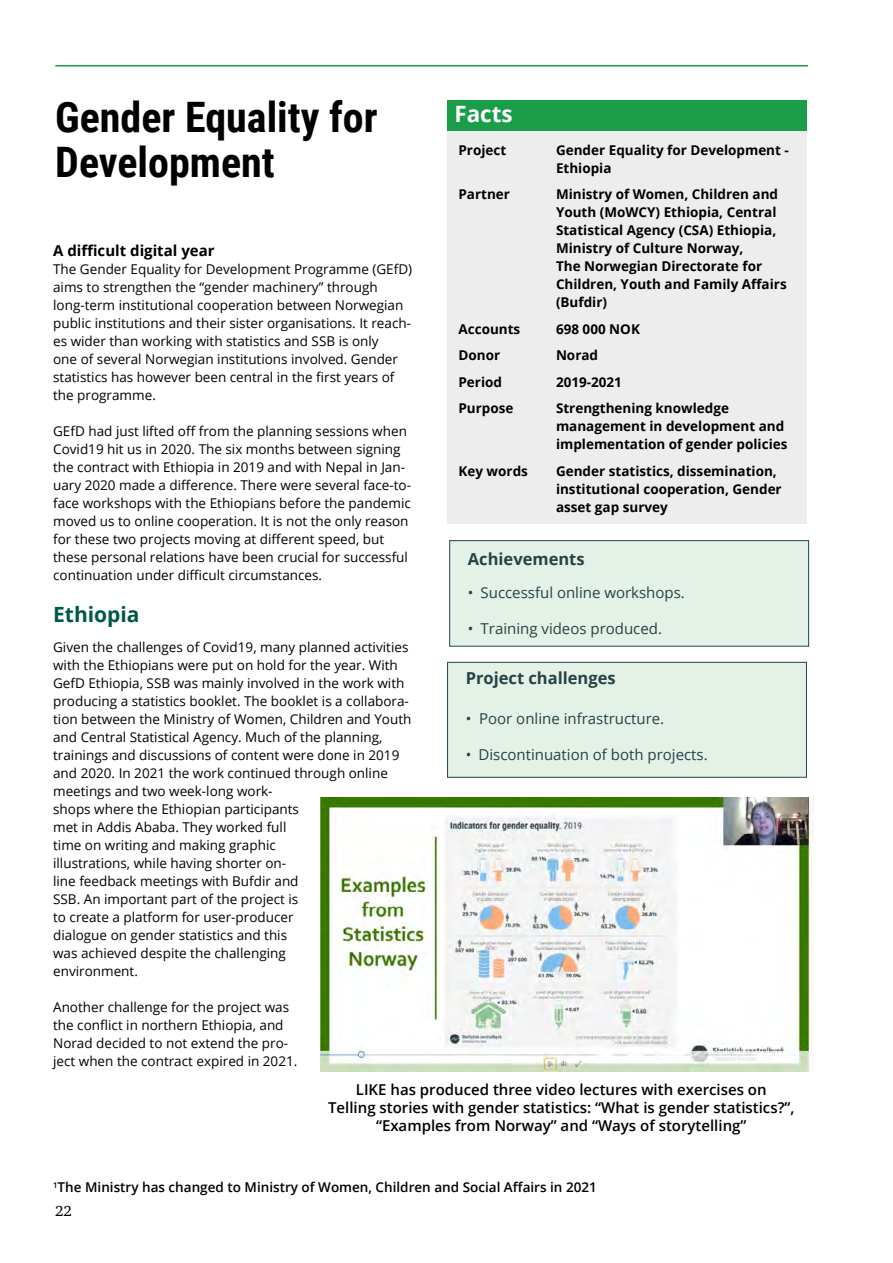
<style>
.page{position:relative;width:893px;height:1263px;background:#fff}
.page>*{position:absolute;margin:0;border:0;box-sizing:border-box;transform-origin:0 0}
.Prosjekt_LAND{font:700 42px/45px "Roboto Condensed";color:#000}
.Facts_tittel_hvit{font:700 22.5px "Open Sans";color:#fff}
.Overskrift_14_pkt{font:700 21px "Open Sans";color:#005847}
.Faktaboks_overskrift{font:700 16.5px "Open Sans";color:#274247}
.Bildetekst{font:600 15px/18px "Open Sans";color:#000;text-align:center}
.Achievments_Projects{font:15px "Open Sans";color:#274247}
.Overskrift2{font:700 15px "Open Sans";color:#000}
.t1{font:15px "Charter ITC Std";color:#000}
.t2{font:13.5px/18px "Open Sans";color:#000}
.Faktaboks_tekst{font:700 13.5px/18px "Open Sans";color:#000}
.t3{font:600 13.5px "Open Sans";color:#000}
</style>
<div class="page">
<hr style="left:55px;top:65px;width:753px;height:1px;background:#1a9d49">
<div style="left:449px;top:540px;width:360px;height:106px;background:#e3f1e6;border:1px solid #21454f"></div>
<div style="left:447px;top:662px;width:360px;height:115px;background:#e3f1e6;border:1px solid #21454f"></div>
<img style="left:320px;top:798px;width:493px;height:273px">
<div style="left:448px;top:124px;width:359px;height:399px;background:#ededee"></div>
<div style="left:447px;top:101px;width:360px;height:30px;background:#1a9d49"></div>
<p class="Prosjekt_LAND" style="left:55px;top:93px;width:324px">Gender Equality for<br>Development</p>
<p class="Overskrift2" style="left:53px;top:240px;width:163px">A difficult digital year</p>
<p class="t2" style="left:53px;top:260px;width:361px">The Gender Equality for Development Programme (GEfD) aims to strengthen the “gender machinery” through long-term institutional cooperation between Norwegian public institutions and their sister organisations. It reach&shy;es wider than working with statistics and SSB is only<br>one of several Norwegian institutions involved. Gender statistics has however been central in the first years of the programme.</p>
<p class="t2" style="left:53px;top:422px;width:359px">GEfD had just lifted off from the planning sessions when Covid19 hit us in 2020. The six months between signing the contract with Ethiopia in 2019 and with Nepal in Jan&shy;uary 2020 made a difference. There were several face-to&shy;face workshops with the Ethiopians before the pandemic moved us to online cooperation. It is not the only reason for these two projects moving at different speed, but these personal relations have been crucial for successful continuation under difficult circumstances.</p>
<p class="Overskrift_14_pkt" style="left:53px;top:599px;width:88px">Ethiopia</p>
<p class="t2" style="left:53px;top:638px;width:360px">Given the challenges of Covid19, many planned activities with the Ethiopians were put on hold for the year. With GefD Ethiopia, SSB was mainly involved in the work with producing a statistics booklet. The booklet is a collabora&shy;tion between the Ministry of Women, Children and Youth and Central Statistical Agency. Much of the planning, trainings and discussions of content were done in 2019 and 2020. In 2021 the work continued through online meetings and two week-long work-<br>shops where the Ethiopian participants<br>met in Addis Ababa. They worked full<br>time on writing and making graphic<br>illustrations, while having shorter on-<br>line feedback meetings with Bufdir and<br>SSB. An important part of the project is<br>to create a platform for user-producer<br>dialogue on gender statistics and this<br>was achieved despite the challenging<br>environment.</p>
<p class="t2" style="left:53px;top:998px;width:246px">Another challenge for the project was the conflict in northern Ethiopia, and Norad decided to not extend the pro&shy;ject when the contract expired in 2021.</p>
<p class="Facts_tittel_hvit" style="left:454px;top:98px;width:60px">Facts</p>
<p class="Facts_tittel_hvit" style="left:457px;top:101px;width:60px">Facts</p>
<p class="Faktaboks_tekst" style="left:458px;top:141px;width:49px">Project</p>
<p class="Faktaboks_tekst" style="left:556px;top:141px;width:234px">Gender Equality for Development -<br>Ethiopia</p>
<p class="Faktaboks_tekst" style="left:458px;top:185px;width:53px">Partner</p>
<p class="Faktaboks_tekst" style="left:556px;top:185px;width:232px">Ministry of Women, Children and<br>Youth (MoWCY) Ethiopia, Central<br>Statistical Agency (CSA) Ethiopia,<br>Ministry of Culture Norway,<br>The Norwegian Directorate for<br>Children, Youth and Family Affairs (Bufdir)</p>
<p class="Faktaboks_tekst" style="left:458px;top:320px;width:63px">Accounts</p>
<p class="Faktaboks_tekst" style="left:556px;top:320px;width:85px">698 000 NOK</p>
<p class="Faktaboks_tekst" style="left:458px;top:346px;width:43px">Donor</p>
<p class="Faktaboks_tekst" style="left:556px;top:346px;width:44px">Norad</p>
<p class="Faktaboks_tekst" style="left:458px;top:373px;width:45px">Period</p>
<p class="Faktaboks_tekst" style="left:556px;top:373px;width:68px">2019-2021</p>
<p class="Faktaboks_tekst" style="left:458px;top:399px;width:57px">Purpose</p>
<p class="Faktaboks_tekst" style="left:556px;top:399px;width:233px">Strengthening knowledge management in development and implementation of gender policies</p>
<p class="Faktaboks_tekst" style="left:458px;top:462px;width:71px">Key words</p>
<p class="Faktaboks_tekst" style="left:556px;top:462px;width:227px">Gender statistics, dissemination, institutional cooperation, Gender asset gap survey</p>
<p class="Faktaboks_overskrift" style="left:468px;top:547px;width:118px">Achievements</p>
<p class="Achievments_Projects" style="left:468px;top:582px;width:219px">• Successful online workshops.</p>
<p class="Achievments_Projects" style="left:468px;top:618px;width:196px">• Training videos produced.</p>
<p class="Faktaboks_overskrift" style="left:466px;top:667px;width:152px">Project challenges</p>
<p class="Achievments_Projects" style="left:466px;top:708px;width:200px">• Poor online infrastructure.</p>
<p class="Achievments_Projects" style="left:466px;top:744px;width:244px">• Discontinuation of both projects.</p>
<p class="Bildetekst" style="left:328px;top:1080px;width:468px">LIKE has produced three video lectures with exercises on<br>Telling stories with gender statistics: “What is gender statistics?”, “Examples from Norway” and “Ways of storytelling”</p>
<p class="t3" style="left:53px;top:1178px;width:545px"><sup>1</sup>The Ministry has changed to Ministry of Women, Children and Social Affairs in 2021</p>
<p class="t1" style="left:55px;top:1202px;width:18px">22</p>
</div>
